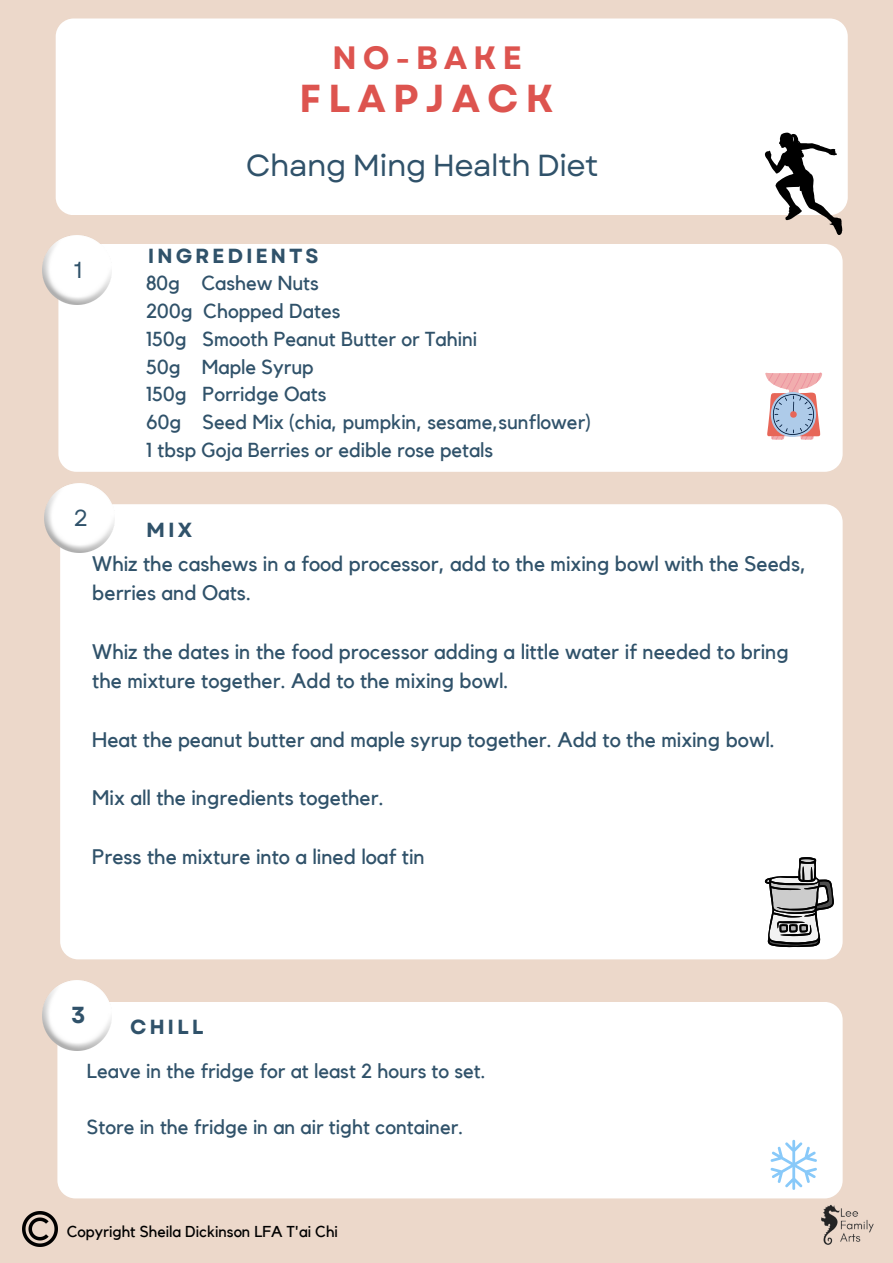
<style>
.page{position:relative;width:893px;height:1263px;background:#fff}
.page>*{position:absolute;margin:0;border:0;box-sizing:border-box;transform-origin:0 0}
.t1{font:700 38.92px "Garet";letter-spacing:.18em;color:#dd544f}
.t2{font:700 32.33px "Garet";letter-spacing:.18em;color:#dd544f}
.t3{font:30.38px "Garet";letter-spacing:-.025em;color:#30526a}
.t4{font:23.17px "Garet";color:#30526a}
.t5{font:700 23.17px "Garet";color:#30526a}
.t6{font:21px/29.2px "Kollektif";color:#30526a}
.t7{font:700 20.4px "Garet";letter-spacing:.135em;color:#30526a}
.t8{font:20.17px/27.8px "Kollektif";color:#30526a}
.t9{font:15.75px "Kollektif";color:#000}
</style>
<div class="page">
<div style="left:0;top:0;width:892px;height:1262px;background:#ecd8ca"></div>
<div style="left:56px;top:18px;width:791px;height:197px;background:#fff"></div>
<div style="left:57px;top:1002px;width:785px;height:196px;background:#fff;border-radius:18px"></div>
<img style="left:42px;top:981px;width:70px;height:69px">
<img style="left:817px;top:1198px;width:57px;height:47px">
<img style="left:22px;top:1211px;width:35px;height:35px">
<div style="left:58px;top:244px;width:784px;height:228px;background:#fff;border-radius:18px"></div>
<img style="left:42px;top:235px;width:70px;height:70px">
<svg style="left:765px;top:373px;width:57px;height:67px"></svg>
<div style="left:60px;top:504px;width:782px;height:455px;background:#fff;border-radius:18px"></div>
<img style="left:45px;top:483px;width:69px;height:70px">
<svg style="left:765px;top:857px;width:69px;height:90px"></svg>
<svg style="left:770px;top:1140px;width:47px;height:50px"></svg>
<svg style="left:765px;top:133px;width:77px;height:102px"></svg>
<p class="t2" style="left:332px;top:35px;width:191px">NO-BAKE</p>
<p class="t1" style="left:299px;top:70px;width:256px">FLAPJACK</p>
<h4 class="t4" style="left:74px;top:253px;width:10px">1</h4>
<p class="t4" style="left:74px;top:501px;width:16px">2</p>
<h4 class="t3" style="left:246px;top:143px;width:354px">Chang Ming Health Diet</h4>
<h4 class="t7" style="left:148px;top:241px;width:172px">INGREDIENTS</h4>
<h1 class="t8" style="left:146px;top:270px;width:447px">80g Cashew Nuts<br>200g Chopped Dates<br>150g Smooth Peanut Butter or Tahini<br>50g Maple Syrup<br>150g Porridge Oats<br>60g Seed Mix (chia, pumpkin, sesame,sunflower)<br>1 tbsp Goja Berries or edible rose petals</h1>
<h4 class="t7" style="left:146px;top:515px;width:48px">MIX</h4>
<h2 class="t6" style="left:92px;top:550px;width:715px">Whiz the cashews in a food processor, add to the mixing bowl with the Seeds, berries and Oats.</h2>
<p class="t6" style="left:92px;top:638px;width:698px">Whiz the dates in the food processor adding a little water if needed to bring the mixture together. Add to the mixing bowl.</p>
<p class="t6" style="left:92px;top:725px;width:684px">Heat the peanut butter and maple syrup together. Add to the mixing bowl.</p>
<p class="t6" style="left:92px;top:784px;width:293px">Mix all the ingredients together.</p>
<h3 class="t6" style="left:92px;top:842px;width:334px">Press the mixture into a lined loaf tin</h3>
<p class="t5" style="left:71px;top:998px;width:16px">3</p>
<p class="t7" style="left:130px;top:1012px;width:75px">CHILL</p>
<h3 class="t8" style="left:87px;top:1058px;width:400px">Leave in the fridge for at least 2 hours to set.</h3>
<h4 class="t8" style="left:87px;top:1113px;width:378px">Store in the fridge in an air tight container.</h4>
<h4 class="t9" style="left:67px;top:1224px;width:273px">Copyright Sheila Dickinson LFA T'ai Chi</h4>
</div>
